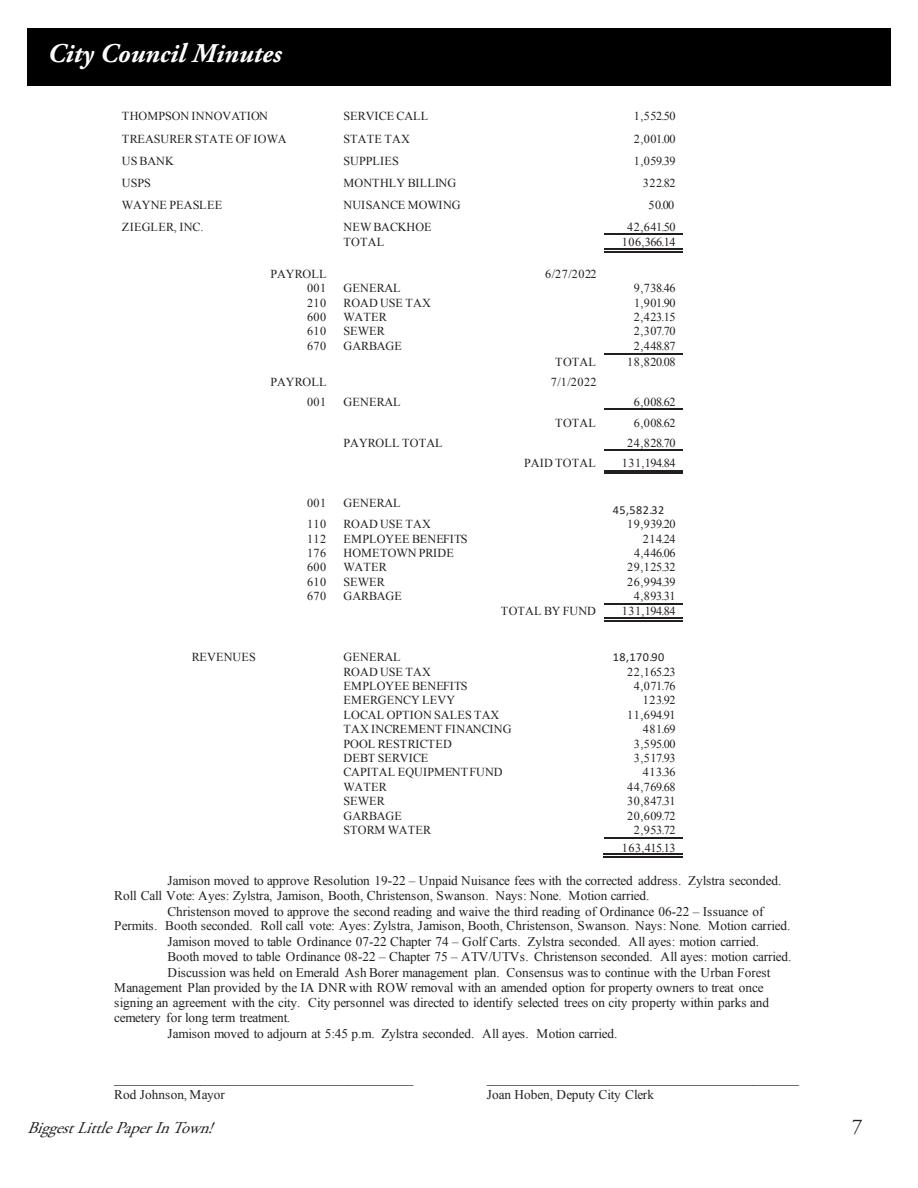
<style>
.page{position:relative;width:918px;height:1188px;background:#fff}
.page>*{position:absolute;margin:0;border:0;box-sizing:border-box;transform-origin:0 0}
.t1{font:italic 700 27px "Adobe Garamond Pro";color:#fff}
.t2{font:21px "Adobe Garamond Pro";color:#231f20}
.t3{font:italic 16.5px "Adobe Garamond Pro";color:#231f20}
.t4{font:13.35px/15.5px "Times New Roman";color:#231f20}
.t5{font:13.35px "Times New Roman";letter-spacing:-.025em;color:#231f20}
.t6{font:12.15px "Times New Roman";letter-spacing:.005em;color:#231f20}
.t7{font:12.15px "Calibri";letter-spacing:.035em;color:#231f20}
.t8{font:12.15px/17.7px "Times New Roman";letter-spacing:-.045em;color:#231f20;text-align:right}
.t9{font:12.15px "Times New Roman";letter-spacing:.025em;color:#231f20}
</style>
<div class="page">
<div style="left:27px;top:28px;width:864px;height:58px;background:#000"></div>
<hr style="left:604px;top:233px;width:79px;height:1px;background:#231f20">
<hr style="left:604px;top:249px;width:79px;height:1px;background:#231f20">
<hr style="left:604px;top:251px;width:79px;height:1px;background:#231f20">
<hr style="left:604px;top:353px;width:79px;height:1px;background:#231f20">
<hr style="left:604px;top:408px;width:79px;height:2px;background:#231f20">
<hr style="left:604px;top:449px;width:79px;height:2px;background:#231f20">
<hr style="left:604px;top:471px;width:79px;height:1px;background:#231f20">
<hr style="left:604px;top:473px;width:79px;height:1px;background:#231f20">
<hr style="left:604px;top:603px;width:79px;height:2px;background:#231f20">
<hr style="left:604px;top:618px;width:79px;height:1px;background:#231f20">
<hr style="left:604px;top:620px;width:79px;height:1px;background:#231f20">
<hr style="left:604px;top:837px;width:79px;height:1px;background:#231f20">
<hr style="left:603px;top:856px;width:80px;height:1px;background:#231f20">
<hr style="left:603px;top:854px;width:80px;height:1px;background:#231f20">
<h1 class="t1" style="left:48px;top:38px;width:235px">City Council Minutes</h1>
<p class="t6" style="left:122px;top:108px;width:147px">THOMPSON INNOVATION</p>
<p class="t6" style="left:344px;top:108px;width:86px">SERVICE CALL</p>
<p class="t6" style="left:634px;top:108px;width:43px">1,552.50</p>
<p class="t6" style="left:122px;top:130px;width:166px">TREASURER STATE OF IOWA</p>
<p class="t6" style="left:344px;top:130px;width:68px">STATE TAX</p>
<p class="t6" style="left:634px;top:130px;width:43px">2,001.00</p>
<p class="t6" style="left:122px;top:152px;width:53px">US BANK</p>
<p class="t6" style="left:344px;top:152px;width:57px">SUPPLIES</p>
<p class="t6" style="left:634px;top:152px;width:43px">1,059.39</p>
<p class="t6" style="left:122px;top:175px;width:30px">USPS</p>
<p class="t6" style="left:344px;top:175px;width:114px">MONTHLY BILLING</p>
<p class="t6" style="left:643px;top:175px;width:34px">322.82</p>
<p class="t6" style="left:122px;top:197px;width:102px">WAYNE PEASLEE</p>
<p class="t6" style="left:344px;top:197px;width:119px">NUISANCE MOWING</p>
<p class="t6" style="left:648px;top:197px;width:28px">50.00</p>
<p class="t9" style="left:122px;top:219px;width:83px">ZIEGLER, INC.</p>
<p class="t6" style="left:344px;top:219px;width:90px">NEW BACKHOE</p>
<p class="t6" style="left:627px;top:219px;width:50px">42,641.50</p>
<p class="t6" style="left:344px;top:233px;width:42px">TOTAL</p>
<p class="t6" style="left:622px;top:233px;width:55px">106,366.14</p>
<p class="t6" style="left:270px;top:265px;width:58px">PAYROLL</p>
<p class="t6" style="left:545px;top:265px;width:53px">6/27/2022</p>
<p class="t6" style="left:307px;top:280px;width:21px">001</p>
<p class="t6" style="left:344px;top:280px;width:59px">GENERAL</p>
<p class="t6" style="left:634px;top:280px;width:43px">9,738.46</p>
<p class="t6" style="left:307px;top:294px;width:21px">210</p>
<p class="t6" style="left:344px;top:294px;width:89px">ROAD USE TAX</p>
<p class="t6" style="left:634px;top:294px;width:43px">1,901.90</p>
<p class="t6" style="left:307px;top:309px;width:21px">600</p>
<p class="t6" style="left:344px;top:309px;width:45px">WATER</p>
<p class="t6" style="left:634px;top:309px;width:43px">2,423.15</p>
<p class="t6" style="left:307px;top:323px;width:21px">610</p>
<p class="t6" style="left:344px;top:323px;width:43px">SEWER</p>
<p class="t6" style="left:634px;top:323px;width:43px">2,307.70</p>
<p class="t6" style="left:307px;top:337px;width:21px">670</p>
<p class="t6" style="left:344px;top:337px;width:60px">GARBAGE</p>
<p class="t6" style="left:634px;top:337px;width:43px">2,448.87</p>
<p class="t6" style="left:555px;top:354px;width:42px">TOTAL</p>
<p class="t6" style="left:627px;top:354px;width:50px">18,820.08</p>
<p class="t6" style="left:270px;top:374px;width:58px">PAYROLL</p>
<p class="t6" style="left:551px;top:374px;width:47px">7/1/2022</p>
<p class="t6" style="left:307px;top:394px;width:21px">001</p>
<p class="t6" style="left:344px;top:394px;width:59px">GENERAL</p>
<p class="t6" style="left:634px;top:394px;width:43px">6,008.62</p>
<p class="t6" style="left:555px;top:415px;width:42px">TOTAL</p>
<p class="t6" style="left:634px;top:415px;width:43px">6,008.62</p>
<p class="t6" style="left:344px;top:435px;width:101px">PAYROLL TOTAL</p>
<p class="t6" style="left:627px;top:435px;width:50px">24,828.70</p>
<p class="t6" style="left:524px;top:455px;width:73px">PAID TOTAL</p>
<p class="t6" style="left:622px;top:455px;width:55px">131,194.84</p>
<p class="t6" style="left:307px;top:495px;width:21px">001</p>
<p class="t6" style="left:344px;top:495px;width:59px">GENERAL</p>
<p class="t7" style="left:613px;top:501px;width:53px">45,582.32</p>
<p class="t6" style="left:307px;top:516px;width:21px">110</p>
<p class="t6" style="left:344px;top:516px;width:89px">ROAD USE TAX</p>
<p class="t6" style="left:627px;top:516px;width:50px">19,939.20</p>
<p class="t6" style="left:307px;top:530px;width:21px">112</p>
<p class="t6" style="left:344px;top:530px;width:125px">EMPLOYEE BENEFITS</p>
<p class="t6" style="left:643px;top:530px;width:34px">214.24</p>
<p class="t6" style="left:307px;top:545px;width:21px">176</p>
<p class="t6" style="left:344px;top:545px;width:112px">HOMETOWN PRIDE</p>
<p class="t6" style="left:634px;top:545px;width:43px">4,446.06</p>
<p class="t6" style="left:307px;top:559px;width:21px">600</p>
<p class="t6" style="left:344px;top:559px;width:45px">WATER</p>
<p class="t6" style="left:627px;top:559px;width:50px">29,125.32</p>
<p class="t6" style="left:307px;top:573px;width:21px">610</p>
<p class="t6" style="left:344px;top:573px;width:43px">SEWER</p>
<p class="t6" style="left:627px;top:573px;width:50px">26,994.39</p>
<p class="t6" style="left:307px;top:588px;width:21px">670</p>
<p class="t6" style="left:344px;top:588px;width:60px">GARBAGE</p>
<p class="t6" style="left:634px;top:588px;width:43px">4,893.31</p>
<p class="t6" style="left:501px;top:602px;width:97px">TOTAL BY FUND</p>
<p class="t6" style="left:622px;top:602px;width:55px">131,194.84</p>
<p class="t6" style="left:192px;top:649px;width:66px">REVENUES</p>
<p class="t6" style="left:344px;top:649px;width:59px">GENERAL</p>
<p class="t7" style="left:613px;top:649px;width:53px">18,170.90</p>
<p class="t6" style="left:344px;top:663px;width:89px">ROAD USE TAX</p>
<p class="t6" style="left:627px;top:663px;width:50px">22,165.23</p>
<p class="t6" style="left:344px;top:678px;width:125px">EMPLOYEE BENEFITS</p>
<p class="t6" style="left:634px;top:678px;width:43px">4,071.76</p>
<p class="t6" style="left:344px;top:692px;width:113px">EMERGENCY LEVY</p>
<p class="t6" style="left:643px;top:692px;width:34px">123.92</p>
<p class="t6" style="left:344px;top:706px;width:157px">LOCAL OPTION SALES TAX</p>
<p class="t6" style="left:627px;top:706px;width:50px">11,694.91</p>
<p class="t6" style="left:344px;top:721px;width:169px">TAX INCREMENT FINANCING</p>
<p class="t6" style="left:643px;top:721px;width:34px">481.69</p>
<p class="t6" style="left:344px;top:735px;width:110px">POOL RESTRICTED</p>
<p class="t6" style="left:634px;top:735px;width:43px">3,595.00</p>
<p class="t6" style="left:344px;top:750px;width:86px">DEBT SERVICE</p>
<p class="t6" style="left:634px;top:750px;width:43px">3,517.93</p>
<p class="t6" style="left:344px;top:764px;width:161px">CAPITAL EQUIPMENT FUND</p>
<p class="t6" style="left:643px;top:764px;width:34px">413.36</p>
<p class="t6" style="left:344px;top:779px;width:45px">WATER</p>
<p class="t6" style="left:627px;top:779px;width:50px">44,769.68</p>
<p class="t6" style="left:344px;top:793px;width:43px">SEWER</p>
<p class="t6" style="left:627px;top:793px;width:50px">30,847.31</p>
<p class="t6" style="left:344px;top:807px;width:60px">GARBAGE</p>
<p class="t6" style="left:627px;top:807px;width:50px">20,609.72</p>
<p class="t6" style="left:344px;top:822px;width:89px">STORM WATER</p>
<p class="t8" style="left:622px;top:821px;width:55px">2,953.72<br>163,415.13</p>
<p class="t4" style="left:114px;top:873px;width:669px;text-indent:53px">Jamison moved to approve Resolution 19-22 – Unpaid Nuisance fees with the corrected address. Zylstra seconded.<br>Roll Call Vote: Ayes: Zylstra, Jamison, Booth, Christenson, Swanson. Nays: None. Motion carried.</p>
<p class="t4" style="left:167px;top:904px;width:598px">Christenson moved to approve the second reading and waive the third reading of Ordinance 06-22 – Issuance of</p>
<p class="t4" style="left:114px;top:918px;width:678px">Permits. Booth seconded. Roll call vote: Ayes: Zylstra, Jamison, Booth, Christenson, Swanson. Nays: None. Motion carried.</p>
<p class="t4" style="left:167px;top:933px;width:593px">Jamison moved to table Ordinance 07-22 Chapter 74 – Golf Carts. Zylstra seconded. All ayes: motion carried.</p>
<p class="t4" style="left:167px;top:949px;width:626px">Booth moved to table Ordinance 08-22 – Chapter 75 – ATV/UTVs. Christenson seconded. All ayes: motion carried.</p>
<p class="t4" style="left:167px;top:965px;width:605px">Discussion was held on Emerald Ash Borer management plan. Consensus was to continue with the Urban Forest</p>
<p class="t4" style="left:114px;top:980px;width:651px">Management Plan provided by the IA DNR with ROW removal with an amended option for property owners to treat once</p>
<p class="t5" style="left:114px;top:993px;width:657px">signing an agreement with the city. City personnel was directed to identify selected trees on city property within parks and</p>
<p class="t5" style="left:114px;top:1009px;width:178px">cemetery for long term treatment.</p>
<p class="t4" style="left:167px;top:1025px;width:451px">Jamison moved to adjourn at 5:45 p.m. Zylstra seconded. All ayes. Motion carried.</p>
<p class="t4" style="left:114px;top:1071px;width:301px">_____________________________________________</p>
<p class="t4" style="left:487px;top:1071px;width:314px">_______________________________________________</p>
<p class="t4" style="left:114px;top:1086px;width:112px">Rod Johnson, Mayor</p>
<p class="t4" style="left:487px;top:1086px;width:169px">Joan Hoben, Deputy City Clerk</p>
<p class="t3" style="left:27px;top:1118px;width:195px">BiggestLittlePaperInTown!</p>
<h2 class="t2" style="left:852px;top:1114px;width:12px">7</h2>
</div>
